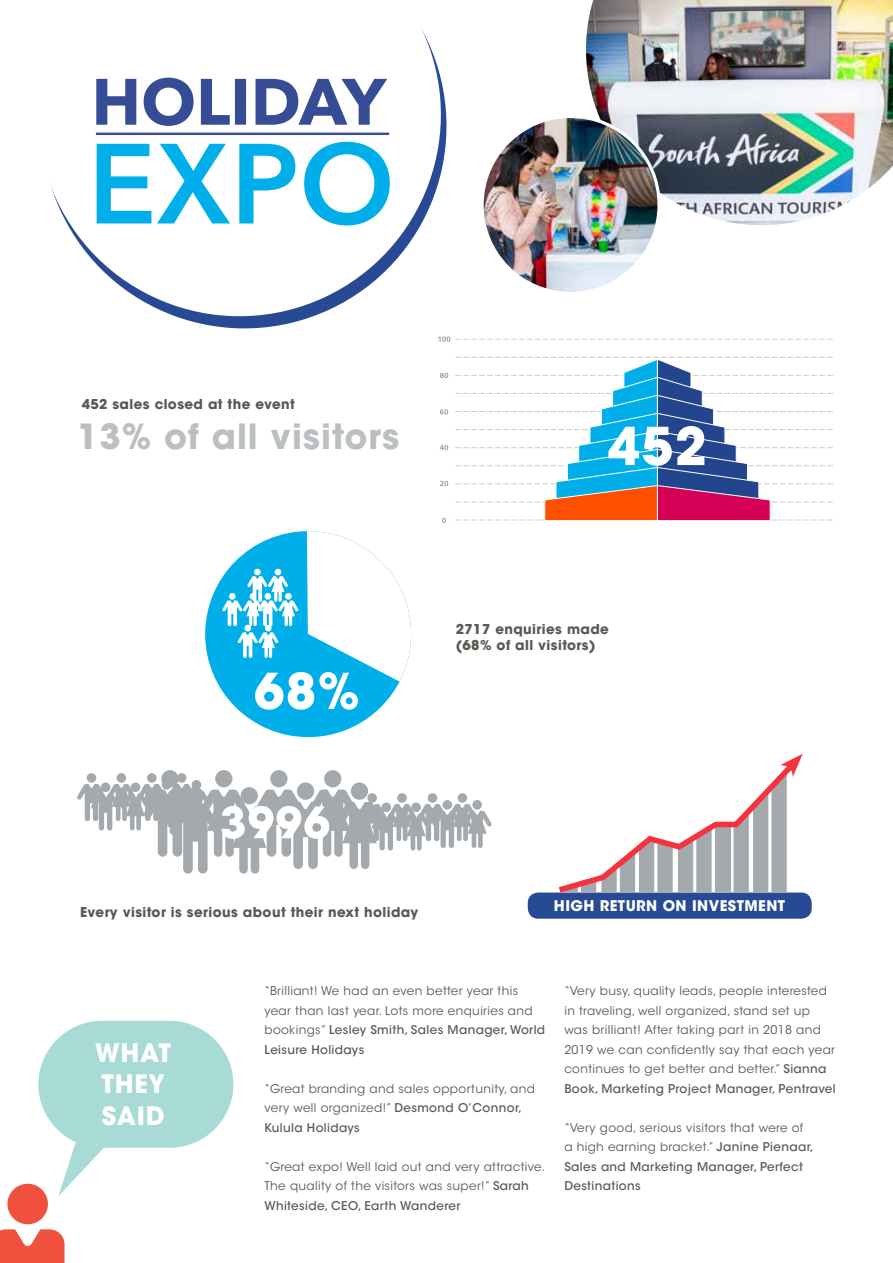
<style>
.page{position:relative;width:893px;height:1263px;background:#fff}
.page>*{position:absolute;margin:0;border:0;box-sizing:border-box;transform-origin:0 0}
.t1{font:700 34.5px "ITC Avant Garde Std";letter-spacing:.03em;color:#bbbfc1}
.t2{font:700 25.2px/31.5px "ITC Avant Garde Std";letter-spacing:.03em;color:#fff}
.t3{font:700 14.55px "ITC Avant Garde Std";letter-spacing:.03em;color:#fff}
.t4{font:700 13.5px/16.2px "ITC Avant Garde Std";letter-spacing:.03em;color:#5d5752}
.t5{font:12px/19.5px "ITC Avant Garde Std";letter-spacing:.03em;color:#5d5752}
.t6{font:500 12px/19.5px "ITC Avant Garde Std";letter-spacing:.03em;color:#5d5752}
.s1{font-weight:500}
.s2{font-weight:400}
</style>
<div class="page">
<div style="left:38px;top:1021px;width:195px;height:127px;background:#a8dbd5;border-radius:63px"></div>
<svg style="left:0;top:1118px;width:122px;height:145px"></svg>
<svg style="left:50px;top:26px;width:419px;height:315px"></svg>
<svg style="left:96px;top:78px;width:291px;height:48px"></svg>
<hr style="left:96px;top:133px;width:293px;height:2px;background:#364d95">
<svg style="left:97px;top:142px;width:293px;height:83px"></svg>
<div style="left:528px;top:892px;width:284px;height:27px;background:#284a95;border-radius:10px"></div>
<svg style="left:553px;top:754px;width:250px;height:139px"></svg>
<svg style="left:205px;top:531px;width:206px;height:206px"></svg>
<svg style="left:438px;top:336px;width:12px;height:6px"></svg>
<svg style="left:440px;top:373px;width:8px;height:5px"></svg>
<svg style="left:440px;top:409px;width:8px;height:6px"></svg>
<svg style="left:440px;top:445px;width:8px;height:5px"></svg>
<svg style="left:440px;top:481px;width:8px;height:5px"></svg>
<svg style="left:442px;top:518px;width:4px;height:5px"></svg>
<svg style="left:455px;top:339px;width:378px;height:181px"></svg>
<svg style="left:544px;top:358px;width:227px;height:163px"></svg>
<svg style="left:77px;top:770px;width:415px;height:103px"></svg>
<img style="left:586px;top:0;width:307px;height:225px">
<img style="left:482px;top:116px;width:177px;height:177px;border-radius:88px">
<p class="t4" style="left:82px;top:396px;width:215px">452 sales closed at the event</p>
<h1 class="t1" style="left:77px;top:414px;width:324px">13% of all visitors</h1>
<p class="t4" style="left:456px;top:620px;width:155px">2717 enquiries made (68% of all visitors)</p>
<p class="t4" style="left:80px;top:904px;width:340px">Every visitor is serious about their next holiday</p>
<p class="t3" style="left:554px;top:896px;width:233px">HIGH RETURN ON INVESTMENT</p>
<h2 class="t2" style="left:95px;top:1036px;width:78px">WHAT<br>THEY<br>SAID</h2>
<p class="t5" style="left:264px;top:981px;width:282px">“Brilliant! We had an even better year this year than last year. Lots more enquiries and bookings” <span class="s1">Lesley Smith, Sales Manager, World Leisure Holidays</span></p>
<p class="t5" style="left:264px;top:1079px;width:272px">“Great branding and sales opportunity, and very well organized!” <span class="s1">Desmond O’Connor,<br>Kulula Holidays</span></p>
<p class="t5" style="left:264px;top:1157px;width:282px">“Great expo! Well laid out and very attractive.<br>The quality of the visitors was super!” <span class="s1">Sarah<br>Whiteside, CEO, Earth Wanderer</span></p>
<p class="t5" style="left:564px;top:981px;width:273px">“Very busy, quality leads, people interested in traveling, well organized, stand set up was brilliant! After taking part in 2018 and 2019 we can confidently say that each year continues to get better and better.” <span class="s1">Sianna Book, Marketing Project Manager, Pentravel</span></p>
<p class="t6" style="left:564px;top:1118px;width:251px"><span class="s2">“Very good, serious visitors that were of a high earning bracket.”</span> Janine Pienaar, Sales and Marketing Manager, Perfect Destinations</p>
</div>
